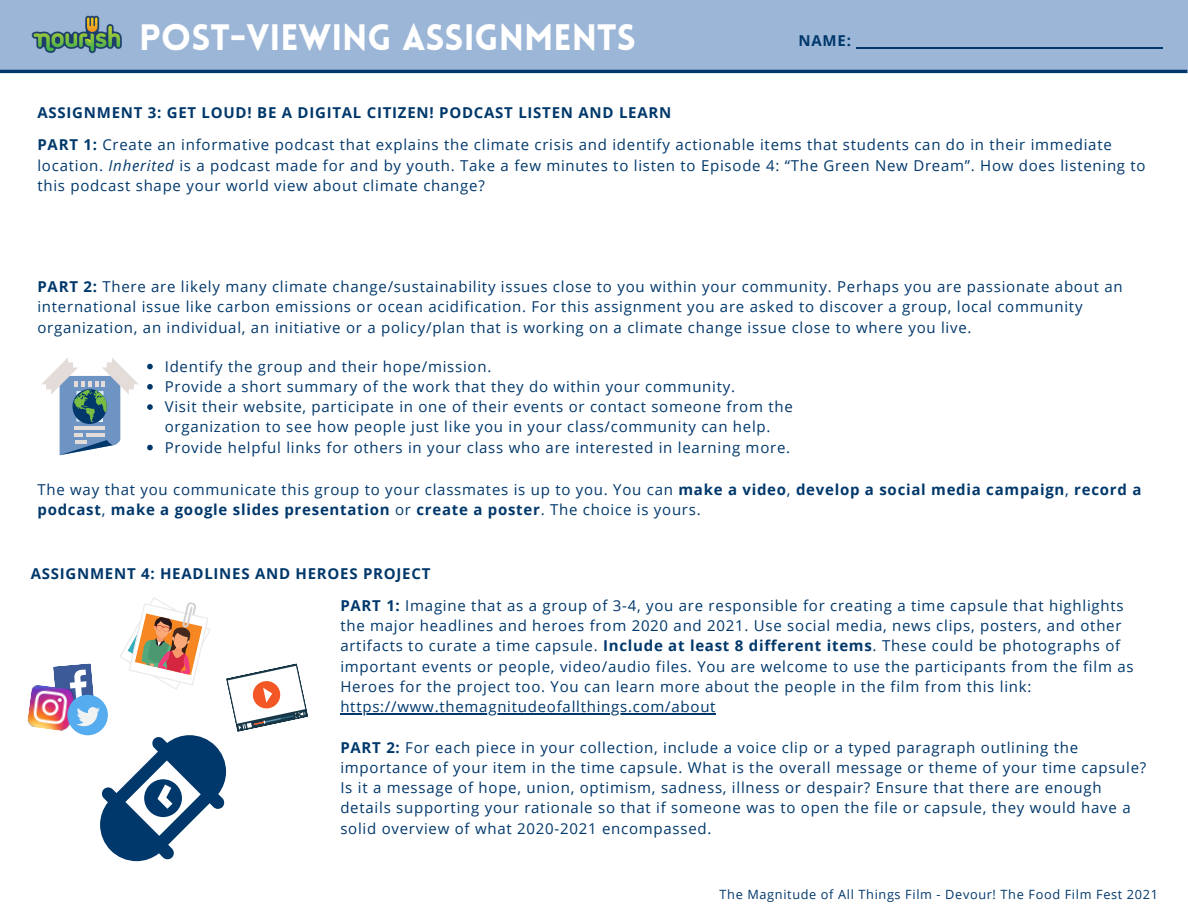
<style>
.page{position:relative;width:1188px;height:918px;background:#fff}
.page>*{position:absolute;margin:0;border:0;box-sizing:border-box;transform-origin:0 0}
.t1{font:900 36px "Lovelo";color:#fff}
.t2{font:15px/20.2px "Open Sans";letter-spacing:.05em;color:#00386b}
.t3{font:700 15px/20.2px "Open Sans";letter-spacing:.05em;color:#00386b}
.t4{font:12.75px "Open Sans";letter-spacing:.05em;color:#00386b}
.s1{font-weight:700}
.s2{font-style:italic}
.s3{font-weight:400}
</style>
<div class="page">
<div style="left:0;top:0;width:1188px;height:70px;background:#9cb6d7"></div>
<img style="left:31px;top:16px;width:91px;height:38px">
<hr style="left:0;top:70px;width:1188px;height:3px;background:#00386b">
<svg style="left:41px;top:358px;width:97px;height:97px"></svg>
<img style="left:27px;top:685px;width:26px;height:45px">
<svg style="left:53px;top:597px;width:255px;height:264px"></svg>
<svg style="left:147px;top:364px;width:6px;height:5px"></svg>
<svg style="left:147px;top:384px;width:6px;height:6px"></svg>
<svg style="left:147px;top:404px;width:6px;height:6px"></svg>
<svg style="left:147px;top:445px;width:6px;height:5px"></svg>
<hr style="left:856px;top:48px;width:307px;height:1px;background:#00386b">
<hr style="left:340px;top:713px;width:376px;height:1px;background:#00386b">
<h1 class="t1" style="left:139px;top:23px;width:498px">POST-VIEWING ASSIGNMENTS</h1>
<p class="t3" style="left:37px;top:103px;width:635px">ASSIGNMENT 3: GET LOUD! BE A DIGITAL CITIZEN! PODCAST LISTEN AND LEARN</p>
<p class="t3" style="left:799px;top:31px;width:54px">NAME:</p>
<p class="t2" style="left:37px;top:134px;width:1110px"><span class="s1">PART 1:</span> Create an informative podcast that explains the climate crisis and identify actionable items that students can do in their immediate location. <span class="s2">Inherited</span> is a podcast made for and by youth. Take a few minutes to listen to Episode 4: “The Green New Dream”. How does listening to this podcast shape your world view about climate change?</p>
<p class="t2" style="left:37px;top:276px;width:1087px"><span class="s1">PART 2:</span> There are likely many climate change/sustainability issues close to you within your community. Perhaps you are passionate about an international issue like carbon emissions or ocean acidification. For this assignment you are asked to discover a group, local community organization, an individual, an initiative or a policy/plan that is working on a climate change issue close to where you live.</p>
<p class="t2" style="left:165px;top:356px;width:630px">Identify the group and their hope/mission.<br>Provide a short summary of the work that they do within your community.<br>Visit their website, participate in one of their events or contact someone from the organization to see how people just like you in your class/community can help.<br>Provide helpful links for others in your class who are interested in learning more.</p>
<p class="t3" style="left:37px;top:479px;width:1106px"><span class="s3">The way that you communicate this group to your classmates is up to you. You can</span> make a video<span class="s3">,</span> develop a social media campaign<span class="s3">,</span> record a podcast<span class="s3">,</span> make a google slides presentation <span class="s3">or</span> create a poster<span class="s3">. The choice is yours.</span></p>
<p class="t3" style="left:31px;top:563px;width:401px">ASSIGNMENT 4: HEADLINES AND HEROES PROJECT</p>
<p class="t2" style="left:340px;top:595px;width:795px"><span class="s1">PART 1:</span> Imagine that as a group of 3-4, you are responsible for creating a time capsule that highlights the major headlines and heroes from 2020 and 2021. Use social media, news clips, posters, and other artifacts to curate a time capsule. <span class="s1">Include at least 8 different items</span>. These could be photographs of important events or people, video/audio files. You are welcome to use the participants from the film as Heroes for the project too. You can learn more about the people in the film from this link: https://www.themagnitudeofallthings.com/about</p>
<p class="t2" style="left:340px;top:737px;width:808px"><span class="s1">PART 2:</span> For each piece in your collection, include a voice clip or a typed paragraph outlining the importance of your item in the time capsule. What is the overall message or theme of your time capsule?<br>Is it a message of hope, union, optimism, sadness, illness or despair? Ensure that there are enough details supporting your rationale so that if someone was to open the file or capsule, they would have a solid overview of what 2020-2021 encompassed.</p>
<p class="t4" style="left:720px;top:886px;width:440px">The Magnitude of All Things Film - Devour! The Food Film Fest 2021</p>
</div>
